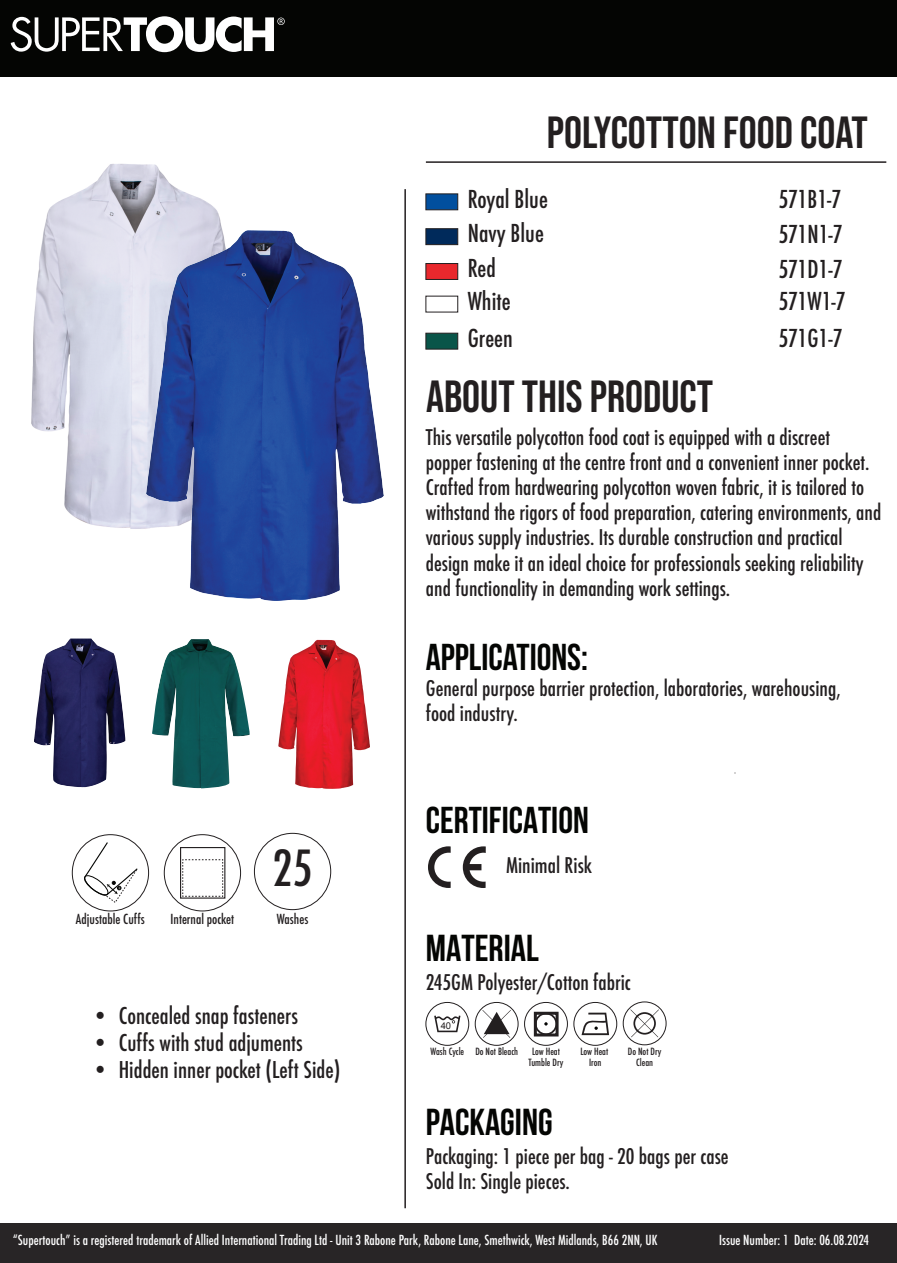
<style>
.page{position:relative;width:897px;height:1263px;background:#fff}
.page>*{position:absolute;margin:0;border:0;box-sizing:border-box;transform-origin:0 0}
.t1{font:500 condensed 48.3px "Futura";color:#231f20}
.t2{font:700 45px "Bebas Neue Pro";color:#231f20}
.t3{font:700 37.5px "Bebas Neue";color:#040503}
.t4{font:700 37.35px "Bebas Neue";color:#040503}
.t5{font:500 condensed 24px "Futura";color:#231f20}
.t6{font:500 condensed 22.5px "Futura";color:#231f20}
.t7{font:500 condensed 21px/25.2px "Futura";color:#231f20}
.t8{font:500 condensed 13.5px "Futura";color:#fff}
.t9{font:500 condensed 13.5px "Futura";color:#231f20}
.t10{font:500 condensed 9.75px/11.6px "Futura";color:#231f20;text-align:center}
.t11{font:9.45px "Arial";color:#231f20}
</style>
<div class="page">
<img style="left:31px;top:164px;width:192px;height:365px">
<img style="left:146px;top:230px;width:237px;height:371px">
<div style="left:0;top:0;width:896px;height:76px;background:#040503"></div>
<div style="left:0;top:1223px;width:896px;height:39px;background:#282526"></div>
<svg style="left:11px;top:16px;width:274px;height:36px"></svg>
<hr style="left:426px;top:161px;width:460px;height:2px;background:#231f20">
<hr style="left:404px;top:189px;width:2px;height:1018px;background:#231f20">
<svg style="left:463px;top:846px;width:22px;height:41px"></svg>
<svg style="left:428px;top:846px;width:22px;height:41px"></svg>
<div style="left:425px;top:194px;width:33px;height:16px;background:#014f9e;border:1px solid #231f20"></div>
<div style="left:425px;top:228px;width:33px;height:17px;background:#002a5b;border:1px solid #231f20"></div>
<div style="left:425px;top:263px;width:33px;height:16px;background:#e9282d;border:1px solid #231f20"></div>
<div style="left:425px;top:333px;width:33px;height:16px;background:#095549;border:1px solid #231f20"></div>
<svg style="left:581px;top:1012px;width:28px;height:22px"></svg>
<div style="left:573px;top:1001px;width:44px;height:44px;border:1px solid #231f20;border-radius:50%"></div>
<svg style="left:630px;top:1009px;width:29px;height:28px"></svg>
<div style="left:622px;top:1001px;width:44px;height:43px;border:1px solid #231f20;border-radius:50%"></div>
<div style="left:534px;top:1011px;width:24px;height:25px;border:3px solid #231f20"></div>
<svg style="left:534px;top:1012px;width:23px;height:22px"></svg>
<div style="left:524px;top:1001px;width:43px;height:44px;border:1px solid #231f20;border-radius:50%"></div>
<svg style="left:482px;top:1010px;width:29px;height:27px"></svg>
<div style="left:475px;top:1001px;width:43px;height:44px;border:1px solid #231f20;border-radius:50%"></div>
<svg style="left:434px;top:1015px;width:26px;height:17px"></svg>
<div style="left:425px;top:1001px;width:44px;height:44px;border:1px solid #231f20;border-radius:50%"></div>
<img style="left:278px;top:639px;width:91px;height:149px">
<img style="left:152px;top:639px;width:98px;height:149px">
<img style="left:34px;top:638px;width:92px;height:149px">
<div style="left:164px;top:834px;width:77px;height:77px;border:1px solid #231f20;border-radius:50%"></div>
<div style="left:180px;top:846px;width:45px;height:52px;border:1px solid #231f20"></div>
<svg style="left:182px;top:859px;width:41px;height:37px"></svg>
<div style="left:254px;top:832px;width:77px;height:77px;border:1px solid #231f20;border-radius:50%"></div>
<div style="left:72px;top:834px;width:77px;height:77px;border:1px solid #231f20;border-radius:50%"></div>
<svg style="left:82px;top:841px;width:56px;height:62px"></svg>
<h2 class="t2" style="left:547px;top:107px;width:322px">POLYCOTTON FOOD COAT</h2>
<p class="t5" style="left:467px;top:183px;width:82px">Royal Blue</p>
<p class="t5" style="left:778px;top:184px;width:64px">571B1-7</p>
<p class="t5" style="left:467px;top:218px;width:78px">Navy Blue</p>
<p class="t5" style="left:778px;top:218px;width:66px">571N1-7</p>
<p class="t5" style="left:467px;top:253px;width:30px">Red</p>
<p class="t5" style="left:778px;top:253px;width:66px">571D1-7</p>
<p class="t5" style="left:467px;top:286px;width:44px">White</p>
<p class="t5" style="left:778px;top:286px;width:69px">571W1-7</p>
<p class="t5" style="left:467px;top:322px;width:47px">Green</p>
<p class="t5" style="left:778px;top:323px;width:66px">571G1-7</p>
<h2 class="t2" style="left:426px;top:370px;width:288px">ABOUT THIS PRODUCT</h2>
<p class="t7" style="left:426px;top:424px;width:457px">This versatile polycotton food coat is equipped with a discreet popper fastening at the centre front and a convenient inner pocket.<br>Crafted from hardwearing polycotton woven fabric, it is tailored to withstand the rigors of food preparation, catering environments, and various supply industries. Its durable construction and practical design make it an ideal choice for professionals seeking reliability and functionality in demanding work settings.</p>
<h3 class="t4" style="left:426px;top:637px;width:163px">APPLICATIONS:</h3>
<p class="t7" style="left:426px;top:675px;width:416px">General purpose barrier protection, laboratories, warehousing, food industry.</p>
<h1 class="t1" style="left:272px;top:837px;width:42px">25</h1>
<p class="t9" style="left:76px;top:910px;width:70px">Adjustable Cuffs</p>
<p class="t9" style="left:171px;top:910px;width:65px">Internal pocket</p>
<p class="t9" style="left:277px;top:910px;width:33px">Washes</p>
<p class="t6" style="left:92px;top:1000px;width:208px">• Concealed snap fasteners</p>
<p class="t6" style="left:92px;top:1027px;width:213px">• Cuffs with stud adjuments</p>
<p class="t6" style="left:92px;top:1054px;width:250px">• Hidden inner pocket (Left Side)</p>
<h3 class="t4" style="left:426px;top:799px;width:164px">CERTIFICATION</h3>
<p class="t7" style="left:506px;top:852px;width:87px">Minimal Risk</p>
<h3 class="t3" style="left:426px;top:927px;width:114px">MATERIAL</h3>
<p class="t7" style="left:426px;top:969px;width:206px">245GM Polyester/Cotton fabric</p>
<p class="t11" style="left:440px;top:1018px;width:12px">40</p>
<p class="t10" style="left:430px;top:1045px;width:89px">Wash Cycle Do Not Bleach</p>
<p class="t10" style="left:528px;top:1045px;width:36px">Low Heat<br>Tumble Dry</p>
<p class="t10" style="left:580px;top:1045px;width:29px">Low Heat<br>Iron</p>
<p class="t10" style="left:628px;top:1045px;width:35px">Do Not Dry<br>Clean</p>
<h3 class="t3" style="left:426px;top:1101px;width:128px">PACKAGING</h3>
<p class="t7" style="left:426px;top:1142px;width:304px">Packaging: 1 piece per bag - 20 bags per case<br>Sold In: Single pieces.</p>
<p class="t8" style="left:13px;top:1231px;width:646px">“Supertouch” is a registered trademark of Allied International Trading Ltd - Unit 3 Rabone Park, Rabone Lane, Smethwick, West Midlands, B66 2NN, UK</p>
<p class="t8" style="left:719px;top:1231px;width:151px">Issue Number: 1 Date: 06.08.2024</p>
</div>
